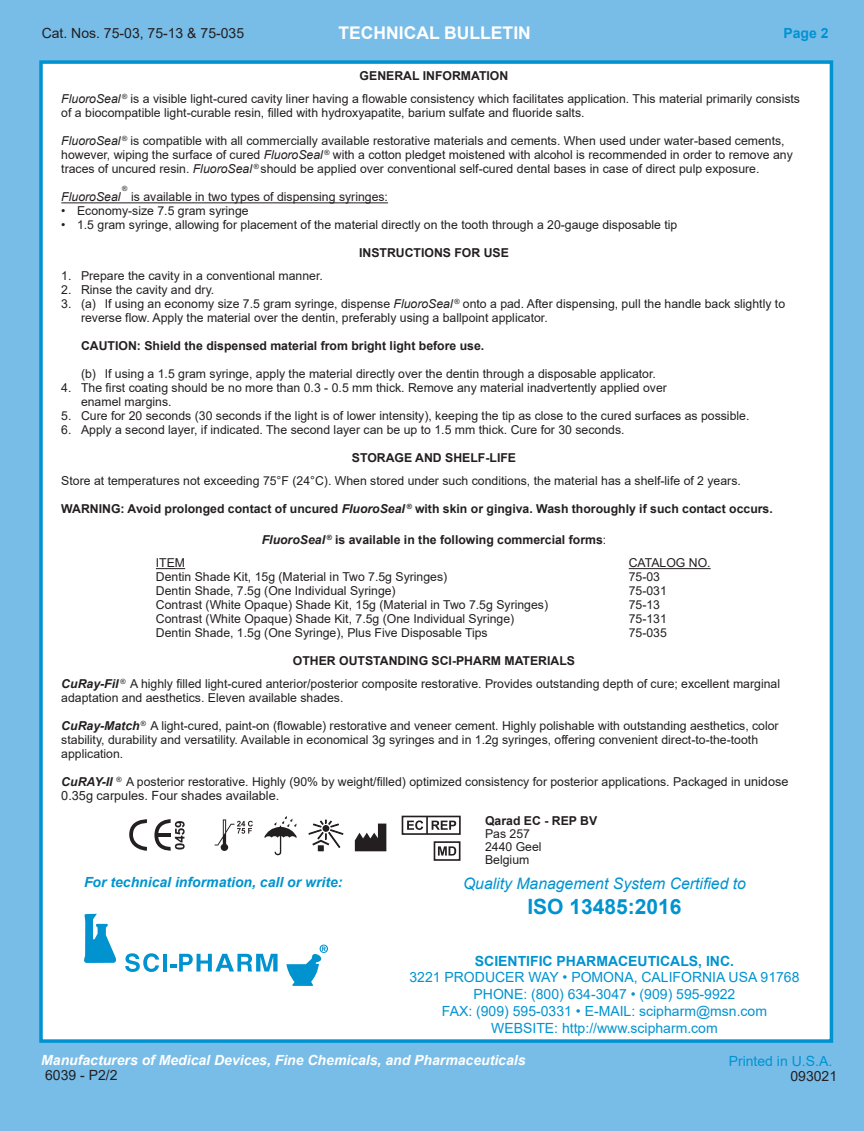
<style>
.page{position:relative;width:864px;height:1131px;background:#fff}
.page>*{position:absolute;margin:0;border:0;box-sizing:border-box;transform-origin:0 0}
.t1{font:700 21px "Arial";color:#0093d0}
.t2{font:700 17.5px "Arial";color:#fff}
.t3{font:italic 15.75px "Arial";color:#0093d0}
.t4{font:14px "Arial";color:#0093d0}
.t5{font:italic 700 14px "Arial";color:#fff}
.t6{font:14px "Arial";color:#231f20}
.t7{font:italic 700 14px "Arial";color:#0093d0}
.t8{font:700 14px "Arial";color:#0093d0}
.t9{font:12.6px "Arial";color:#231f20}
.t10{font:12.25px/14px "Arial";color:#231f20}
.t11{font:700 12.25px "Arial";color:#231f20}
.t12{font:italic 7.17px "Arial";color:#231f20}
.s1{font-style:italic}
.s2{font-weight:400}
.s3{font-weight:700;font-style:italic}
.s4{font-size:12.6px}
</style>
<div class="page">
<div style="left:0;top:0;width:863px;height:1131px;background:#78bde8"></div>
<div style="left:39px;top:60px;width:794px;height:983px;background:#fff;border:4px solid #0093d0"></div>
<hr style="left:61px;top:202px;width:327px;height:1px;background:#231f20">
<svg style="left:156px;top:568px;width:29px;height:1px"></svg>
<hr style="left:628px;top:568px;width:82px;height:1px;background:#231f20">
<svg style="left:125px;top:953px;width:34px;height:19px"></svg>
<hr style="left:163px;top:954px;width:4px;height:17px;background:#0093d0">
<svg style="left:170px;top:954px;width:107px;height:17px"></svg>
<svg style="left:84px;top:914px;width:32px;height:49px"></svg>
<svg style="left:286px;top:945px;width:42px;height:41px"></svg>
<svg style="left:264px;top:816px;width:33px;height:40px"></svg>
<svg style="left:308px;top:820px;width:35px;height:31px"></svg>
<svg style="left:355px;top:824px;width:31px;height:27px"></svg>
<svg style="left:214px;top:819px;width:39px;height:32px"></svg>
<svg style="left:129px;top:819px;width:55px;height:32px"></svg>
<div style="left:433px;top:841px;width:27px;height:20px;border:2px solid #231f20"></div>
<svg style="left:438px;top:846px;width:18px;height:10px"></svg>
<div style="left:401px;top:816px;width:59px;height:19px;border:2px solid #231f20"></div>
<svg style="left:407px;top:816px;width:49px;height:18px"></svg>
<p class="t6" style="left:42px;top:23px;width:204px">Cat. Nos. 75-03, 75-13 &amp; 75-035</p>
<p class="t2" style="left:338px;top:20px;width:194px">TECHNICAL BULLETIN</p>
<p class="t8" style="left:783px;top:23px;width:47px">Page 2</p>
<p class="t11" style="left:359px;top:67px;width:150px">GENERAL INFORMATION</p>
<p class="t10" style="left:61px;top:92px;width:740px"><span class="s1">FluoroSeal</span> <sup>®</sup> is a visible light-cured cavity liner having a flowable consistency which facilitates application. This material primarily consists of a biocompatible light-curable resin, filled with hydroxyapatite, barium sulfate and fluoride salts.</p>
<p class="t10" style="left:61px;top:134px;width:733px"><span class="s1">FluoroSeal</span> <sup>®</sup> is compatible with all commercially available restorative materials and cements. When used under water-based cements, however, wiping the surface of cured <span class="s1">FluoroSeal</span> <sup>®</sup> with a cotton pledget moistened with alcohol is recommended in order to remove any traces of uncured resin. <span class="s1">FluoroSeal</span> <sup>®</sup> should be applied over conventional self-cured dental bases in case of direct pulp exposure.</p>
<p class="t10" style="left:61px;top:190px;width:328px"><span class="s1">FluoroSeal</span> is available in two types of dispensing syringes:</p>
<p class="t10" style="left:61px;top:204px;width:189px">• Economy-size 7.5 gram syringe</p>
<p class="t10" style="left:61px;top:218px;width:617px">• 1.5 gram syringe, allowing for placement of the material directly on the tooth through a 20-gauge disposable tip</p>
<p class="t11" style="left:359px;top:244px;width:151px">INSTRUCTIONS FOR USE</p>
<p class="t10" style="left:61px;top:268px;width:263px">1. Prepare the cavity in a conventional manner.</p>
<p class="t10" style="left:61px;top:282px;width:154px">2. Rinse the cavity and dry.</p>
<p class="t10" style="left:81px;top:296px;width:705px;text-indent:-20px">3. (a) If using an economy size 7.5 gram syringe, dispense <span class="s1">FluoroSeal</span> <sup>®</sup> onto a pad. After dispensing, pull the handle back slightly to reverse flow. Apply the material over the dentin, preferably using a ballpoint applicator.</p>
<p class="t11" style="left:81px;top:337px;width:404px">CAUTION: Shield the dispensed material from bright light before use.</p>
<p class="t10" style="left:81px;top:366px;width:576px">(b) If using a 1.5 gram syringe, apply the material directly over the dentin through a disposable applicator.</p>
<p class="t10" style="left:81px;top:380px;width:587px;text-indent:-20px">4. The first coating should be no more than 0.3 - 0.5 mm thick. Remove any material inadvertently applied over enamel margins.</p>
<p class="t10" style="left:61px;top:408px;width:689px">5. Cure for 20 seconds (30 seconds if the light is of lower intensity), keeping the tip as close to the cured surfaces as possible.</p>
<p class="t10" style="left:61px;top:422px;width:564px">6. Apply a second layer, if indicated. The second layer can be up to 1.5 mm thick. Cure for 30 seconds.</p>
<p class="t11" style="left:352px;top:449px;width:166px">STORAGE AND SHELF-LIFE</p>
<p class="t10" style="left:61px;top:473px;width:681px">Store at temperatures not exceeding 75°F (24°C). When stored under such conditions, the material has a shelf-life of 2 years.</p>
<p class="t11" style="left:61px;top:500px;width:713px">WARNING: Avoid prolonged contact of uncured <span class="s1">FluoroSeal</span> <sup>®</sup> with skin or gingiva. Wash thoroughly if such contact occurs.</p>
<p class="t11" style="left:262px;top:531px;width:346px"><span class="s1">FluoroSeal</span> <sup>®</sup> is available in the following commercial forms<span class="s2">:</span></p>
<p class="t10" style="left:156px;top:555px;width:31px">ITEM</p>
<p class="t10" style="left:628px;top:555px;width:83px">CATALOG NO.</p>
<p class="t10" style="left:156px;top:569px;width:293px">Dentin Shade Kit, 15g (Material in Two 7.5g Syringes)</p>
<p class="t10" style="left:628px;top:569px;width:33px">75-03</p>
<p class="t10" style="left:156px;top:583px;width:241px">Dentin Shade, 7.5g (One Individual Syringe)</p>
<p class="t10" style="left:628px;top:583px;width:40px">75-031</p>
<p class="t10" style="left:156px;top:597px;width:393px">Contrast (White Opaque) Shade Kit, 15g (Material in Two 7.5g Syringes)</p>
<p class="t10" style="left:628px;top:597px;width:33px">75-13</p>
<p class="t10" style="left:156px;top:611px;width:360px">Contrast (White Opaque) Shade Kit, 7.5g (One Individual Syringe)</p>
<p class="t10" style="left:628px;top:611px;width:40px">75-131</p>
<p class="t10" style="left:156px;top:625px;width:333px">Dentin Shade, 1.5g (One Syringe), Plus Five Disposable Tips</p>
<p class="t10" style="left:628px;top:625px;width:40px">75-035</p>
<p class="t11" style="left:293px;top:652px;width:283px">OTHER OUTSTANDING SCI-PHARM MATERIALS</p>
<p class="t10" style="left:61px;top:676px;width:720px"><span class="s3">CuRay-Fil</span> <sup>®</sup> A highly filled light-cured anterior/posterior composite restorative. Provides outstanding depth of cure; excellent marginal adaptation and aesthetics. Eleven available shades.</p>
<p class="t10" style="left:61px;top:718px;width:718px"><span class="s3">CuRay-Match</span><sup>®</sup> A light-cured, paint-on (flowable) restorative and veneer cement. Highly polishable with outstanding aesthetics, color stability, durability and versatility. Available in economical 3g syringes and in 1.2g syringes, offering convenient direct-to-the-tooth</p>
<p class="t10" style="left:61px;top:746px;width:63px">application.</p>
<p class="t10" style="left:61px;top:774px;width:728px"><span class="s3">CuRAY-II</span> <sup>®</sup> A posterior restorative. Highly (90% by weight/filled) optimized consistency for posterior applications. Packaged in <span class="s4">unidose</span></p>
<p class="t9" style="left:61px;top:787px;width:219px">0.35g carpules. Four shades available.</p>
<p class="t12" style="left:122px;top:184px;width:7px">®</p>
<p class="t7" style="left:84px;top:872px;width:260px">For technical information, call or write:</p>
<p class="t11" style="left:485px;top:812px;width:114px">Qarad EC - REP BV</p>
<p class="t10" style="left:485px;top:827px;width:46px">Pas 257</p>
<p class="t10" style="left:485px;top:840px;width:58px">2440 Geel</p>
<p class="t10" style="left:485px;top:853px;width:46px">Belgium</p>
<p class="t3" style="left:463px;top:873px;width:284px">Quality Management System Certified to</p>
<p class="t1" style="left:527px;top:892px;width:156px">ISO 13485:2016</p>
<p class="t8" style="left:475px;top:951px;width:261px">SCIENTIFIC PHARMACEUTICALS, INC.</p>
<p class="t4" style="left:409px;top:968px;width:391px">3221 PRODUCER WAY • POMONA, CALIFORNIA USA 91768</p>
<p class="t4" style="left:473px;top:985px;width:263px">PHONE: (800) 634-3047 • (909) 595-9922</p>
<p class="t4" style="left:442px;top:1001px;width:326px">FAX: (909) 595-0331 • E-MAIL: scipharm@msn.com</p>
<p class="t4" style="left:491px;top:1018px;width:228px">WEBSITE: http://www.scipharm.com</p>
<p class="t5" style="left:41px;top:1051px;width:485px">Manufacturers of Medical Devices, Fine Chemicals, and Pharmaceuticals</p>
<p class="t4" style="left:728px;top:1052px;width:105px">Printed in U.S.A.</p>
<p class="t6" style="left:45px;top:1065px;width:74px">6039 - P2/2</p>
<p class="t6" style="left:790px;top:1066px;width:48px">093021</p>
</div>
